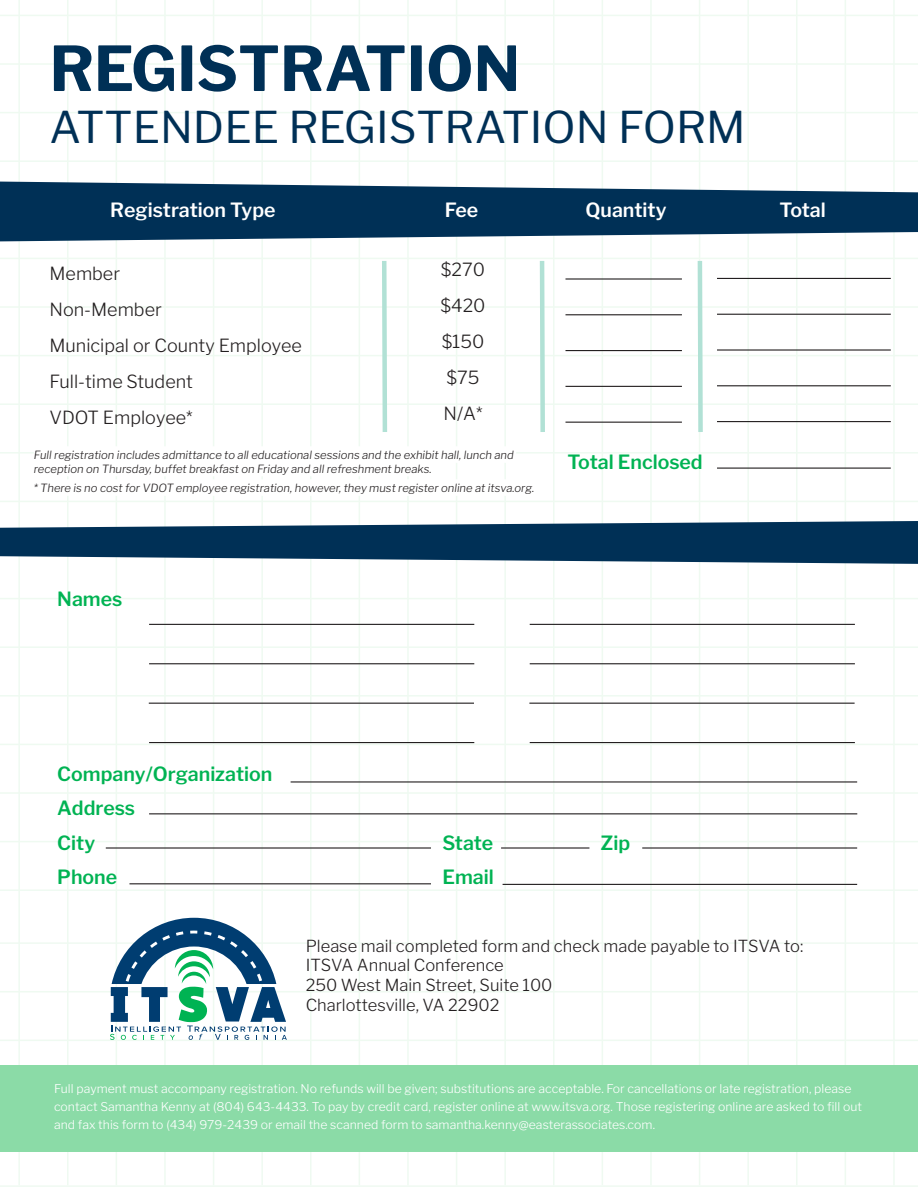
<style>
.page{position:relative;width:918px;height:1188px;background:#fff}
.page>*{position:absolute;margin:0;border:0;box-sizing:border-box;transform-origin:0 0}
.t1{font:700 61.5px "Libre Franklin";color:#003056}
.t2{font:43.5px "Libre Franklin";color:#003056}
.t3{font:600 19.5px "Libre Franklin";color:#00b353}
.t4{font:600 19.5px "Libre Franklin";color:#fff}
.t5{font:300 18px "Libre Franklin";color:#231f20}
.t6{font:300 16.5px "Libre Franklin";color:#231f20}
.t7{font:300 12px/18px "Libre Franklin";color:#fff}
.t8{font:italic 300 11.25px/13.5px "Libre Franklin";color:#231f20}
</style>
<div class="page">
<hr style="left:0;top:452px;width:918px;height:2px;background:#dff5e4">
<hr style="left:0;top:501px;width:918px;height:1px;background:#dff5e4">
<hr style="left:0;top:15px;width:918px;height:1px;background:#dff5e4">
<hr style="left:0;top:63px;width:918px;height:2px;background:#dff5e4">
<hr style="left:0;top:598px;width:918px;height:1px;background:#dff5e4">
<hr style="left:0;top:112px;width:918px;height:1px;background:#dff5e4">
<hr style="left:0;top:646px;width:918px;height:2px;background:#dff5e4">
<hr style="left:0;top:160px;width:918px;height:2px;background:#dff5e4">
<hr style="left:0;top:695px;width:918px;height:2px;background:#dff5e4">
<hr style="left:0;top:744px;width:918px;height:1px;background:#dff5e4">
<hr style="left:0;top:258px;width:918px;height:1px;background:#dff5e4">
<hr style="left:0;top:792px;width:918px;height:2px;background:#dff5e4">
<hr style="left:0;top:306px;width:918px;height:2px;background:#dff5e4">
<hr style="left:0;top:841px;width:918px;height:1px;background:#dff5e4">
<hr style="left:0;top:355px;width:918px;height:1px;background:#dff5e4">
<hr style="left:0;top:889px;width:918px;height:2px;background:#dff5e4">
<hr style="left:0;top:403px;width:918px;height:2px;background:#dff5e4">
<hr style="left:0;top:942px;width:918px;height:2px;background:#dff5e4">
<hr style="left:0;top:991px;width:918px;height:1px;background:#dff5e4">
<hr style="left:0;top:1040px;width:918px;height:1px;background:#dff5e4">
<hr style="left:0;top:1185px;width:918px;height:2px;background:#dff5e4">
<hr style="left:407px;top:0;width:2px;height:1185px;background:#dff5e4">
<hr style="left:893px;top:0;width:2px;height:1185px;background:#dff5e4">
<hr style="left:359px;top:0;width:1px;height:1185px;background:#dff5e4">
<hr style="left:845px;top:0;width:1px;height:1185px;background:#dff5e4">
<hr style="left:310px;top:0;width:2px;height:1185px;background:#dff5e4">
<hr style="left:796px;top:0;width:2px;height:1185px;background:#dff5e4">
<hr style="left:261px;top:0;width:2px;height:1185px;background:#dff5e4">
<hr style="left:747px;top:0;width:2px;height:1185px;background:#dff5e4">
<hr style="left:213px;top:0;width:1px;height:1185px;background:#dff5e4">
<hr style="left:699px;top:0;width:1px;height:1185px;background:#dff5e4">
<hr style="left:164px;top:0;width:2px;height:1185px;background:#dff5e4">
<hr style="left:650px;top:0;width:2px;height:1185px;background:#dff5e4">
<hr style="left:116px;top:0;width:1px;height:1185px;background:#dff5e4">
<hr style="left:602px;top:0;width:1px;height:1185px;background:#dff5e4">
<hr style="left:67px;top:0;width:2px;height:1185px;background:#dff5e4">
<hr style="left:553px;top:0;width:2px;height:1185px;background:#dff5e4">
<hr style="left:18px;top:0;width:2px;height:1185px;background:#dff5e4">
<hr style="left:504px;top:0;width:2px;height:1185px;background:#dff5e4">
<hr style="left:456px;top:0;width:1px;height:1185px;background:#dff5e4">
<div style="left:0;top:1065px;width:918px;height:86px;background:#8bdba7"></div>
<svg style="left:380px;top:258px;width:9px;height:174px"></svg>
<svg style="left:538px;top:258px;width:9px;height:174px"></svg>
<svg style="left:695px;top:256px;width:10px;height:181px"></svg>
<svg style="left:0;top:182px;width:918px;height:59px;background:#275070"></svg>
<svg style="left:0;top:521px;width:918px;height:43px;background:#2b5372"></svg>
<hr style="left:566px;top:278px;width:116px;height:2px;background:#231f20">
<hr style="left:717px;top:278px;width:174px;height:1px;background:#231f20">
<hr style="left:149px;top:624px;width:325px;height:1px;background:#231f20">
<hr style="left:106px;top:847px;width:325px;height:2px;background:#231f20">
<hr style="left:129px;top:883px;width:302px;height:1px;background:#231f20">
<hr style="left:503px;top:884px;width:354px;height:1px;background:#231f20">
<hr style="left:501px;top:847px;width:88px;height:2px;background:#231f20">
<hr style="left:642px;top:847px;width:215px;height:2px;background:#231f20">
<hr style="left:149px;top:663px;width:325px;height:1px;background:#231f20">
<hr style="left:149px;top:703px;width:325px;height:1px;background:#231f20">
<hr style="left:149px;top:742px;width:325px;height:1px;background:#231f20">
<hr style="left:291px;top:781px;width:566px;height:2px;background:#231f20">
<hr style="left:149px;top:813px;width:708px;height:1px;background:#231f20">
<hr style="left:530px;top:624px;width:325px;height:1px;background:#231f20">
<hr style="left:530px;top:663px;width:325px;height:1px;background:#231f20">
<hr style="left:529px;top:703px;width:326px;height:1px;background:#231f20">
<hr style="left:530px;top:742px;width:325px;height:1px;background:#231f20">
<hr style="left:566px;top:314px;width:116px;height:1px;background:#231f20">
<hr style="left:717px;top:314px;width:174px;height:1px;background:#231f20">
<hr style="left:566px;top:350px;width:116px;height:1px;background:#231f20">
<hr style="left:717px;top:349px;width:174px;height:2px;background:#231f20">
<hr style="left:566px;top:386px;width:116px;height:1px;background:#231f20">
<hr style="left:717px;top:385px;width:174px;height:1px;background:#231f20">
<hr style="left:566px;top:422px;width:116px;height:1px;background:#231f20">
<hr style="left:717px;top:421px;width:174px;height:1px;background:#231f20">
<hr style="left:717px;top:468px;width:174px;height:1px;background:#231f20">
<div style="left:34px;top:446px;width:482px;height:17px;background:#fff"></div>
<div style="left:34px;top:460px;width:398px;height:16px;background:#fff"></div>
<div style="left:34px;top:479px;width:500px;height:17px;background:#fff"></div>
<svg style="left:110px;top:918px;width:177px;height:122px"></svg>
<p class="t1" style="left:50px;top:32px;width:472px">REGISTRATION</p>
<p class="t2" style="left:50px;top:101px;width:698px">ATTENDEE REGISTRATION FORM</p>
<p class="t4" style="left:110px;top:198px;width:167px">Registration Type</p>
<p class="t4" style="left:445px;top:198px;width:35px">Fee</p>
<p class="t4" style="left:586px;top:198px;width:83px">Quantity</p>
<p class="t4" style="left:780px;top:198px;width:48px">Total</p>
<p class="t5" style="left:441px;top:259px;width:46px">$270</p>
<p class="t5" style="left:441px;top:295px;width:47px">$420</p>
<p class="t5" style="left:442px;top:331px;width:44px">$150</p>
<p class="t5" style="left:447px;top:367px;width:35px">$75</p>
<p class="t5" style="left:444px;top:403px;width:41px">N/A*</p>
<p class="t8" style="left:34px;top:448px;width:481px">Full registration includes admittance to all educational sessions and the exhibit hall, lunch and reception on Thursday, buffet breakfast on Friday and all refreshment breaks.</p>
<p class="t8" style="left:34px;top:481px;width:502px">* There is no cost for VDOT employee registration, however, they must register online at itsva.org.</p>
<p class="t5" style="left:50px;top:262px;width:72px">Member</p>
<p class="t5" style="left:50px;top:298px;width:114px">Non-Member</p>
<p class="t5" style="left:50px;top:334px;width:254px">Municipal or County Employee</p>
<p class="t5" style="left:50px;top:370px;width:145px">Full-time Student</p>
<p class="t5" style="left:50px;top:406px;width:145px">VDOT Employee*</p>
<p class="t3" style="left:567px;top:450px;width:137px">Total Enclosed</p>
<p class="t3" style="left:57px;top:587px;width:67px">Names</p>
<p class="t3" style="left:57px;top:762px;width:217px">Company/Organization</p>
<p class="t3" style="left:57px;top:797px;width:79px">Address</p>
<p class="t3" style="left:57px;top:831px;width:39px">City</p>
<p class="t3" style="left:57px;top:865px;width:61px">Phone</p>
<p class="t3" style="left:442px;top:865px;width:53px">Email</p>
<p class="t3" style="left:442px;top:831px;width:52px">State</p>
<p class="t3" style="left:601px;top:831px;width:31px">Zip</p>
<p class="t6" style="left:306px;top:936px;width:499px">Please mail completed form and check made payable to ITSVA to:</p>
<p class="t6" style="left:306px;top:955px;width:200px">ITSVA Annual Conference</p>
<p class="t6" style="left:306px;top:975px;width:248px">250 West Main Street, Suite 100</p>
<p class="t6" style="left:306px;top:995px;width:195px">Charlottesville, VA 22902</p>
<p class="t7" style="left:54px;top:1080px;width:810px">Full payment must accompany registration. No refunds will be given; substitutions are acceptable. For cancellations or late registration, please contact Samantha Kenny at (804) 643-4433. To pay by credit card, register online at www.itsva.org. Those registering online are asked to fill out and fax this form to (434) 979-2439 or email the scanned form to samantha.kenny@easterassociates.com.</p>
</div>
